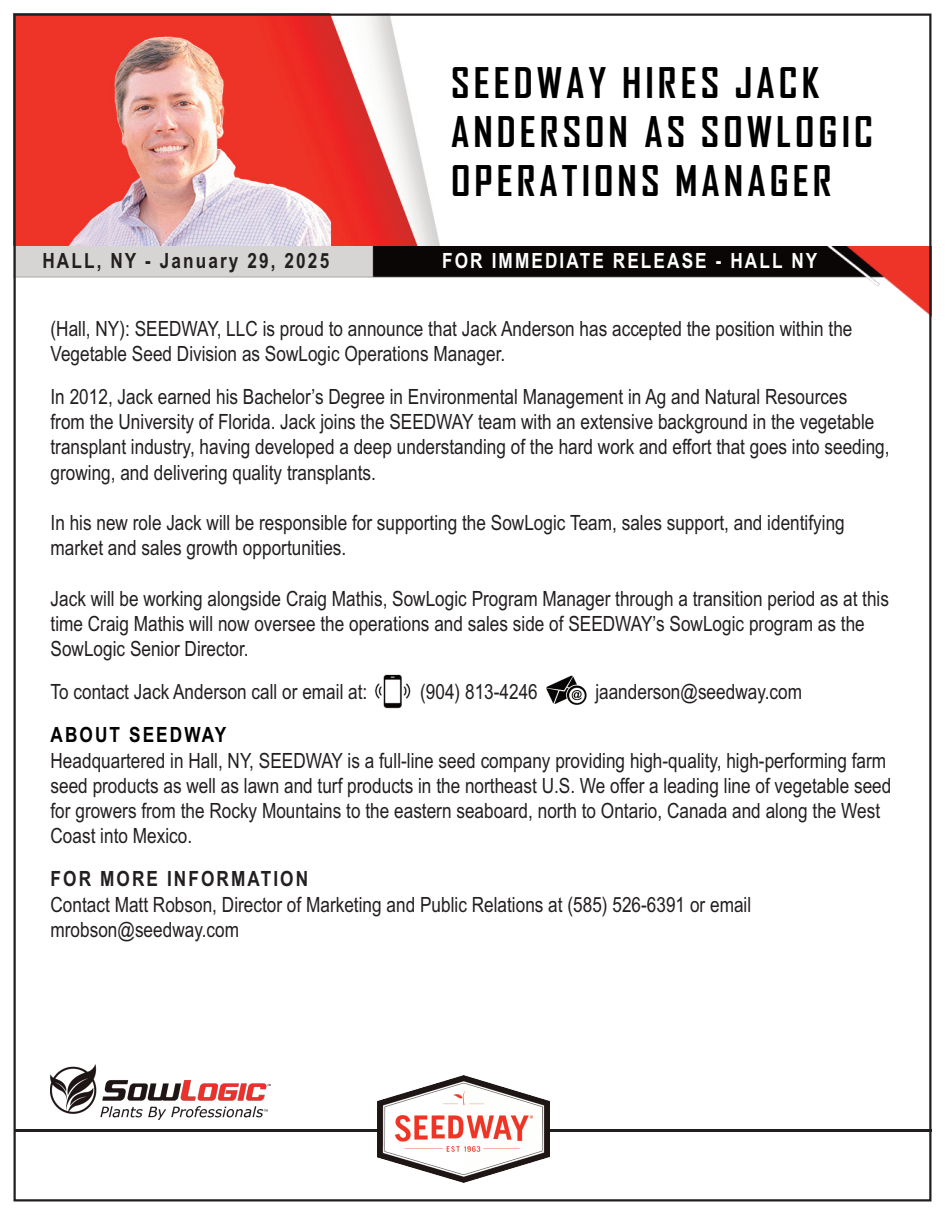
<style>
.page{position:relative;width:945px;height:1215px;background:#fff}
.page>*{position:absolute;margin:0;border:0;box-sizing:border-box;transform-origin:0 0}
.t1{font:700 40.5px/48.6px "Agency FB";letter-spacing:.1em;color:#000}
.t2{font:21px/25.2px "Arial Narrow";color:#231f20}
.t3{font:700 21px "Arial Narrow";letter-spacing:.1em;color:#231f20}
.t4{font:700 21px "Arial Narrow";letter-spacing:.1em;color:#fff}
.t5{font:700 21px "Arial Narrow";letter-spacing:.1em;color:#000}
</style>
<div class="page">
<hr style="left:14px;top:1129px;width:918px;height:3px;background:#231f20">
<img style="left:378px;top:1075px;width:172px;height:107px">
<img style="left:17px;top:17px;width:423px;height:229px">
<img style="left:17px;top:246px;width:912px;height:69px">
<img style="left:375px;top:674px;width:36px;height:35px">
<img style="left:546px;top:675px;width:41px;height:30px">
<img style="left:51px;top:1064px;width:220px;height:55px">
<h1 class="t1" style="left:451px;top:60px;width:423px">SEEDWAY HIRES JACK<br>ANDERSON AS SOWLOGIC<br>OPERATIONS MANAGER</h1>
<p class="t3" style="left:42px;top:248px;width:288px">HALL, NY - January 29, 2025</p>
<p class="t4" style="left:442px;top:248px;width:377px">FOR IMMEDIATE RELEASE - HALL NY</p>
<p class="t2" style="left:51px;top:316px;width:803px">(Hall, NY): SEEDWAY, LLC is proud to announce that Jack Anderson has accepted the position within the<br>Vegetable Seed Division as SowLogic Operations Manager.</p>
<p class="t2" style="left:51px;top:384px;width:841px">In 2012, Jack earned his Bachelor’s Degree in Environmental Management in Ag and Natural Resources<br>from the University of Florida. Jack joins the SEEDWAY team with an extensive background in the vegetable transplant industry, having developed a deep understanding of the hard work and effort that goes into seeding, growing, and delivering quality transplants.</p>
<p class="t2" style="left:51px;top:510px;width:796px">In his new role Jack will be responsible for supporting the SowLogic Team, sales support, and identifying market and sales growth opportunities.</p>
<p class="t2" style="left:51px;top:586px;width:840px">Jack will be working alongside Craig Mathis, SowLogic Program Manager through a transition period as at this time Craig Mathis will now oversee the operations and sales side of SEEDWAY’s SowLogic program as the<br>SowLogic Senior Director.</p>
<p class="t2" style="left:51px;top:679px;width:318px">To contact Jack Anderson call or email at:</p>
<p class="t2" style="left:420px;top:679px;width:119px">(904) 813-4246</p>
<p class="t2" style="left:595px;top:679px;width:208px">jaanderson@seedway.com</p>
<p class="t5" style="left:51px;top:723px;width:177px">ABOUT SEEDWAY</p>
<p class="t2" style="left:51px;top:748px;width:842px">Headquartered in Hall, NY, SEEDWAY is a full-line seed company providing high-quality, high-performing farm seed products as well as lawn and turf products in the northeast U.S. We offer a leading line of vegetable seed for growers from the Rocky Mountains to the eastern seaboard, north to Ontario, Canada and along the West Coast into Mexico.</p>
<p class="t3" style="left:51px;top:867px;width:259px">FOR MORE INFORMATION</p>
<p class="t2" style="left:51px;top:892px;width:702px">Contact Matt Robson, Director of Marketing and Public Relations at (585) 526-6391 or email mrobson@seedway.com</p>
</div>
